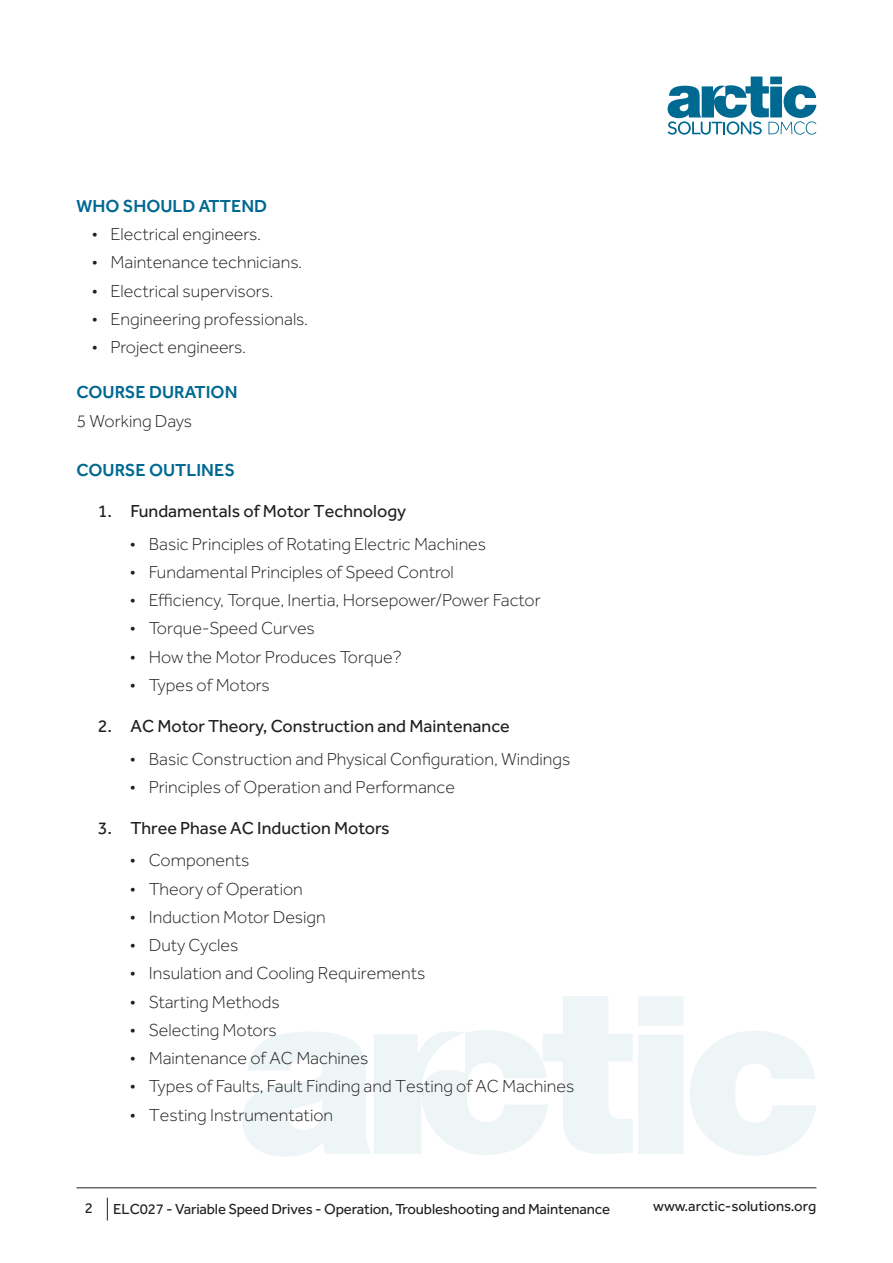
<style>
.page{position:relative;width:893px;height:1263px;background:#fff}
.page>*{position:absolute;margin:0;border:0;box-sizing:border-box;transform-origin:0 0}
.Normal_-_Course_Outl{font:300 18px "Effra";color:#231f20}
.t1{font:18px "Effra";color:#231f20}
.Heading_-_Course_Out{font:500 18px "Effra";color:#006991}
.t2{font:15px "Effra";letter-spacing:-.01em;color:#231f20}
</style>
<div class="page">
<hr style="left:77px;top:1187px;width:739px;height:1px;background:#231f20">
<svg style="left:107px;top:1198px;width:1px;height:22px"></svg>
<svg style="left:668px;top:77px;width:148px;height:58px"></svg>
<svg style="left:690px;top:1031px;width:126px;height:125px"></svg>
<svg style="left:243px;top:996px;width:440px;height:161px"></svg>
<p class="Heading_-_Course_Out" style="left:77px;top:195px;width:192px">WHO SHOULD ATTEND</p>
<p class="Normal_-_Course_Outl" style="left:92px;top:224px;width:171px">• Electrical engineers.</p>
<p class="Normal_-_Course_Outl" style="left:92px;top:252px;width:212px">• Maintenance technicians.</p>
<p class="Normal_-_Course_Outl" style="left:92px;top:280px;width:183px">• Electrical supervisors.</p>
<p class="Normal_-_Course_Outl" style="left:92px;top:309px;width:218px">• Engineering professionals.</p>
<p class="Normal_-_Course_Outl" style="left:92px;top:337px;width:156px">• Project engineers.</p>
<p class="Heading_-_Course_Out" style="left:77px;top:382px;width:162px">COURSE DURATION</p>
<p class="Normal_-_Course_Outl" style="left:77px;top:410px;width:117px">5 Working Days</p>
<p class="Heading_-_Course_Out" style="left:77px;top:459px;width:160px">COURSE OUTLINES</p>
<p class="t1" style="left:98px;top:501px;width:310px">1. Fundamentals of Motor Technology</p>
<p class="Normal_-_Course_Outl" style="left:130px;top:534px;width:358px">• Basic Principles of Rotating Electric Machines</p>
<p class="Normal_-_Course_Outl" style="left:130px;top:562px;width:325px">• Fundamental Principles of Speed Control</p>
<p class="Normal_-_Course_Outl" style="left:130px;top:590px;width:412px">• Efficiency, Torque, Inertia, Horsepower/Power Factor</p>
<p class="Normal_-_Course_Outl" style="left:130px;top:618px;width:186px">• Torque-Speed Curves</p>
<p class="Normal_-_Course_Outl" style="left:130px;top:647px;width:273px">• How the Motor Produces Torque?</p>
<p class="Normal_-_Course_Outl" style="left:130px;top:675px;width:141px">• Types of Motors</p>
<p class="t1" style="left:98px;top:715px;width:414px">2. AC Motor Theory, Construction and Maintenance</p>
<p class="Normal_-_Course_Outl" style="left:130px;top:748px;width:442px">• Basic Construction and Physical Configuration, Windings</p>
<p class="Normal_-_Course_Outl" style="left:130px;top:777px;width:327px">• Principles of Operation and Performance</p>
<p class="t1" style="left:98px;top:817px;width:293px">3. Three Phase AC Induction Motors</p>
<p class="Normal_-_Course_Outl" style="left:130px;top:850px;width:121px">• Components</p>
<p class="Normal_-_Course_Outl" style="left:130px;top:878px;width:174px">• Theory of Operation</p>
<p class="Normal_-_Course_Outl" style="left:130px;top:907px;width:197px">• Induction Motor Design</p>
<p class="Normal_-_Course_Outl" style="left:130px;top:935px;width:110px">• Duty Cycles</p>
<p class="Normal_-_Course_Outl" style="left:130px;top:963px;width:297px">• Insulation and Cooling Requirements</p>
<p class="Normal_-_Course_Outl" style="left:130px;top:991px;width:151px">• Starting Methods</p>
<p class="Normal_-_Course_Outl" style="left:130px;top:1020px;width:148px">• Selecting Motors</p>
<p class="Normal_-_Course_Outl" style="left:130px;top:1048px;width:240px">• Maintenance of AC Machines</p>
<p class="Normal_-_Course_Outl" style="left:130px;top:1076px;width:446px">• Types of Faults, Fault Finding and Testing of AC Machines</p>
<p class="Normal_-_Course_Outl" style="left:130px;top:1104px;width:205px">• Testing Instrumentation</p>
<p class="t2" style="left:85px;top:1199px;width:10px">2</p>
<p class="t2" style="left:113px;top:1200px;width:498px">ELC027 - Variable Speed Drives - Operation, Troubleshooting and Maintenance</p>
<p class="t2" style="left:653px;top:1198px;width:165px">www.arctic-solutions.org</p>
</div>
